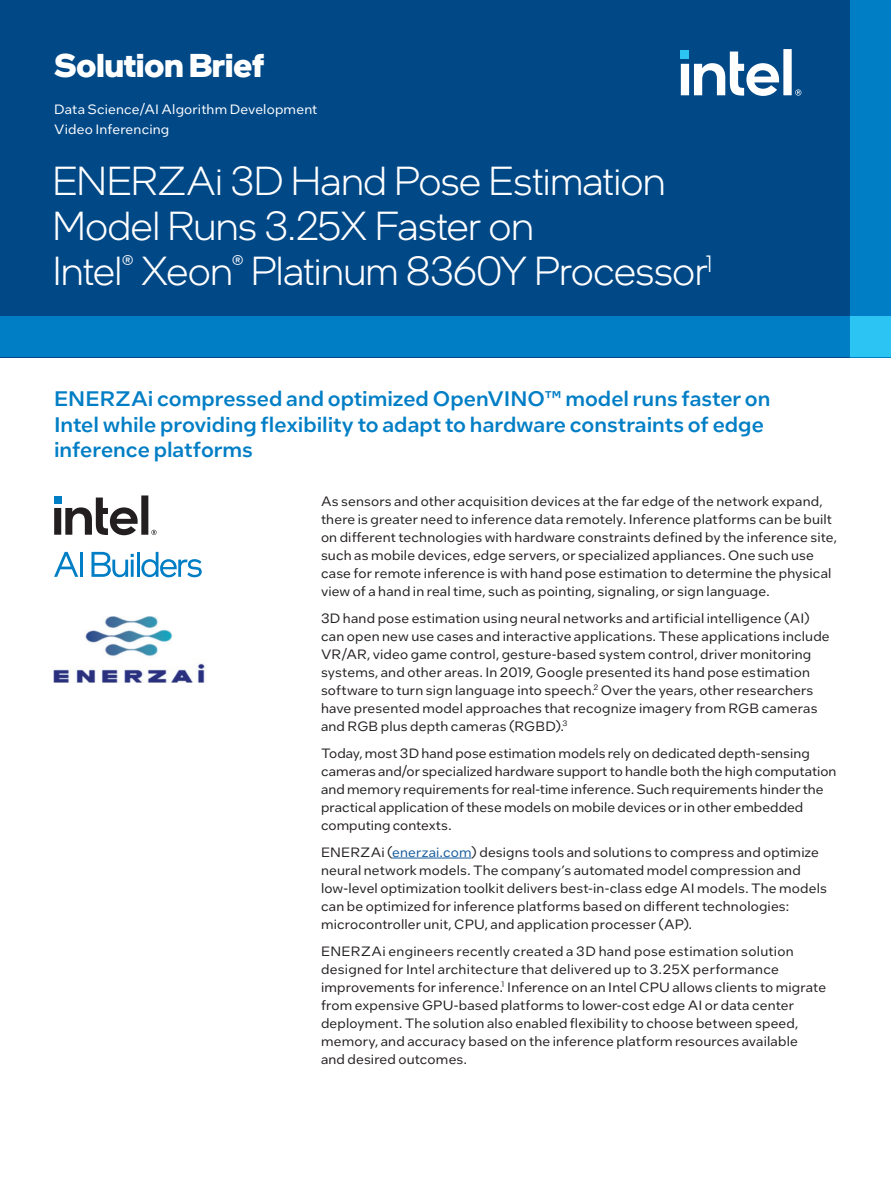
<style>
.page{position:relative;width:891px;height:1188px;background:#fff}
.page>*{position:absolute;margin:0;border:0;box-sizing:border-box;transform-origin:0 0}
.Main_Title{font:300 40.5px/45px "Intel One Display";letter-spacing:-.005em;color:#fff}
.PgTtlLft_-Page_Title{font:700 33px "Intel One Display";color:#fff}
.ProdName_-_Product_N{font:500 21px/25.2px "Intel One Text";color:#007ec5}
.MainCopy___Caption{font:13.5px/18px "Intel One Text";letter-spacing:.01em;color:#231f20}
.Mini_Header{font:13.5px "Intel One Text";letter-spacing:.01em;color:#fff}
.s1{color:#175d9e}
</style>
<div class="page">
<div style="left:0;top:0;width:891px;height:357px;background:#014887"></div>
<hr style="left:392px;top:858px;width:79px;height:1px;background:#175d9e">
<img style="left:53px;top:617px;width:152px;height:65px">
<svg style="left:681px;top:49px;width:120px;height:47px"></svg>
<div style="left:850px;top:0;width:41px;height:357px;background:#007ec5"></div>
<div style="left:0;top:317px;width:891px;height:40px;background:#007ec5"></div>
<div style="left:850px;top:317px;width:41px;height:40px;background:#2bc4f3"></div>
<svg style="left:54px;top:552px;width:24px;height:25px"></svg>
<hr style="left:80px;top:552px;width:3px;height:25px;background:#007ec5">
<svg style="left:92px;top:552px;width:42px;height:25px"></svg>
<hr style="left:131px;top:560px;width:3px;height:17px;background:#007ec5">
<hr style="left:137px;top:552px;width:2px;height:25px;background:#007ec5">
<svg style="left:141px;top:552px;width:61px;height:25px"></svg>
<svg style="left:54px;top:495px;width:103px;height:40px"></svg>
<p class="PgTtlLft_-Page_Title" style="left:54px;top:43px;width:212px">Solution Brief</p>
<p class="Mini_Header" style="left:54px;top:100px;width:265px">Data Science/AI Algorithm Development</p>
<p class="Mini_Header" style="left:54px;top:120px;width:117px">Video Inferencing</p>
<p class="Main_Title" style="left:53px;top:158px;width:661px">ENERZAi 3D Hand Pose Estimation<br>Model Runs 3.25X Faster on<br>Intel<sup>®</sup> Xeon<sup>®</sup> Platinum 8360Y Processor<sup>1</sup></p>
<p class="ProdName_-_Product_N" style="left:54px;top:386px;width:718px">ENERZAi compressed and optimized OpenVINO™ model runs faster on<br>Intel while providing flexibility to adapt to hardware constraints of edge inference platforms</p>
<p class="MainCopy___Caption" style="left:321px;top:492px;width:517px">As sensors and other acquisition devices at the far edge of the network expand, there is greater need to inference data remotely. Inference platforms can be built on different technologies with hardware constraints defined by the inference site, such as mobile devices, edge servers, or specialized appliances. One such use case for remote inference is with hand pose estimation to determine the physical view of a hand in real time, such as pointing, signaling, or sign language.</p>
<p class="MainCopy___Caption" style="left:321px;top:609px;width:510px">3D hand pose estimation using neural networks and artificial intelligence (AI) can open new use cases and interactive applications. These applications include VR/AR, video game control, gesture-based system control, driver monitoring systems, and other areas. In 2019, Google presented its hand pose estimation software to turn sign language into speech.<sup>2</sup> Over the years, other researchers have presented model approaches that recognize imagery from RGB cameras and RGB plus depth cameras (RGBD).<sup>3</sup></p>
<p class="MainCopy___Caption" style="left:321px;top:744px;width:517px">Today, most 3D hand pose estimation models rely on dedicated depth-sensing cameras and/or specialized hardware support to handle both the high computation and memory requirements for real-time inference. Such requirements hinder the practical application of these models on mobile devices or in other embedded computing contexts.</p>
<p class="MainCopy___Caption" style="left:321px;top:842px;width:507px">ENERZAi (<span class="s1">enerzai.com</span>) designs tools and solutions to compress and optimize neural network models. The company’s automated model compression and low-level optimization toolkit delivers best-in-class edge AI models. The models can be optimized for inference platforms based on different technologies: microcontroller unit, CPU, and application processer (AP).</p>
<p class="MainCopy___Caption" style="left:321px;top:941px;width:507px">ENERZAi engineers recently created a 3D hand pose estimation solution designed for Intel architecture that delivered up to 3.25X performance improvements for inference.<sup>1</sup> Inference on an Intel CPU allows clients to migrate from expensive GPU-based platforms to lower-cost edge AI or data center deployment. The solution also enabled flexibility to choose between speed, memory, and accuracy based on the inference platform resources available<br>and desired outcomes.</p>
</div>
